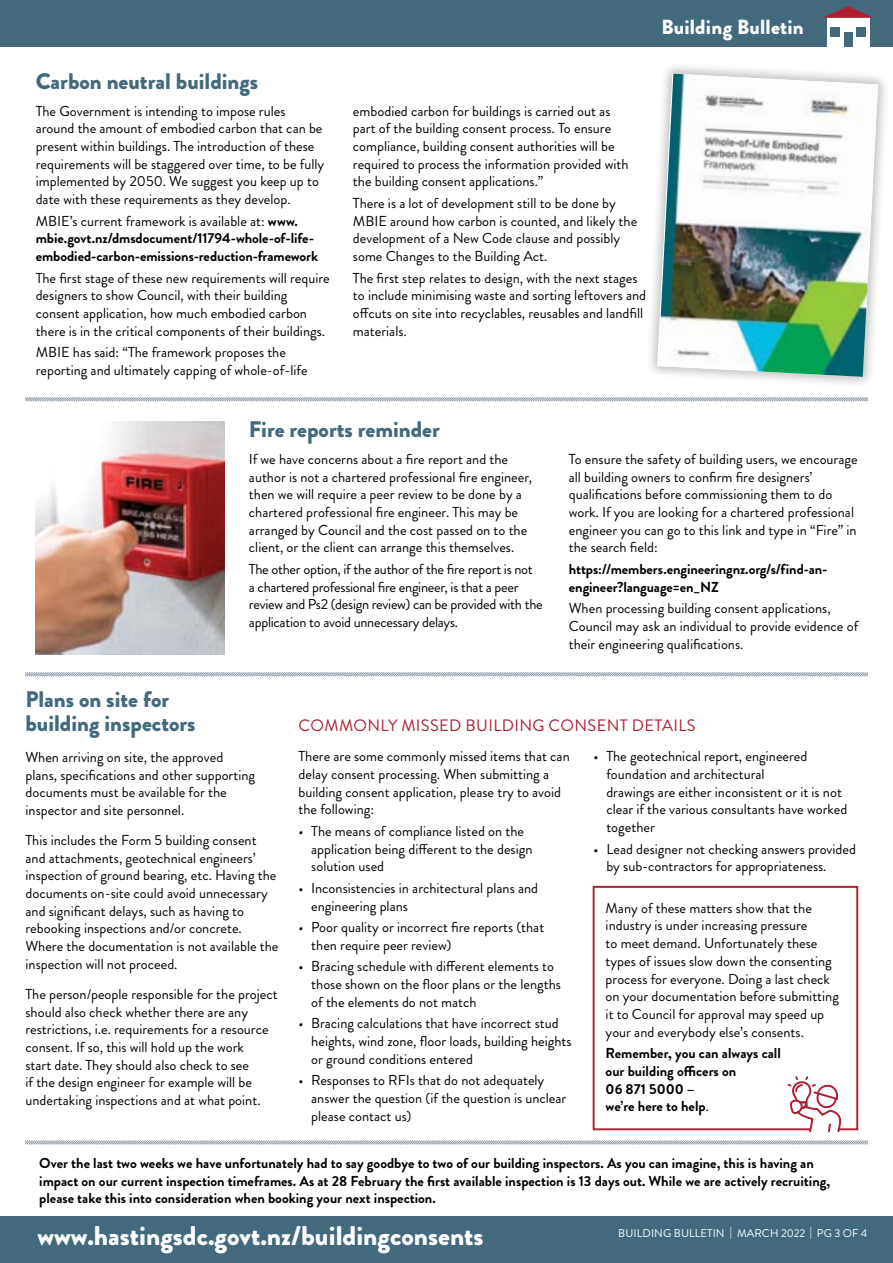
<style>
.page{position:relative;width:893px;height:1263px;background:#fff}
.page>*{position:absolute;margin:0;border:0;box-sizing:border-box;transform-origin:0 0}
.t1{font:900 27px "Brandon Grotesque";color:#fff}
.t2{font:900 22.5px/23.7px "Brandon Grotesque";color:#43697d}
.t3{font:900 20.4px "Brandon Grotesque";letter-spacing:.01em;color:#fff}
.t4{font:16.5px "Brandon Grotesque";letter-spacing:.02em;color:#ad1f31}
.t5{font:14.4px/17.7px "Brandon Grotesque";color:#000}
.t6{font:700 14.4px/17.7px "Brandon Grotesque";color:#000}
.t7{font:14.4px/17.7px "Brandon Grotesque";letter-spacing:-.02em;color:#000}
.t8{font:11.25px "Brandon Grotesque";letter-spacing:.01em;color:#fff}
.s1{font-weight:400}
</style>
<div class="page">
<div style="left:0;top:1216px;width:893px;height:47px;background:#43697d"></div>
<div style="left:0;top:0;width:893px;height:47px;background:#43697d"></div>
<div style="left:827px;top:17px;width:42px;height:30px;background:#fff"></div>
<svg style="left:822px;top:6px;width:52px;height:12px"></svg>
<div style="left:844px;top:32px;width:8px;height:15px;background:#43697d"></div>
<div style="left:830px;top:27px;width:10px;height:10px;background:#43697d"></div>
<div style="left:856px;top:27px;width:9px;height:10px;background:#43697d"></div>
<div style="left:644px;top:61px;width:246px;height:329px;background:#000;opacity:.25"></div>
<img style="left:658px;top:74px;width:220px;height:303px">
<svg style="left:26px;top:397px;width:841px;height:5px;background:#c2cad2"></svg>
<svg style="left:26px;top:672px;width:841px;height:5px;background:#c2cad2"></svg>
<svg style="left:26px;top:1140px;width:841px;height:5px;background:#c2cad2"></svg>
<img style="left:36px;top:421px;width:189px;height:234px">
<div style="left:593px;top:886px;width:265px;height:244px;border:2px solid #ad1f31"></div>
<svg style="left:786px;top:1076px;width:56px;height:57px"></svg>
<h2 class="t2" style="left:36px;top:70px;width:224px">Carbon neutral buildings</h2>
<p class="t5" style="left:36px;top:102px;width:290px">The Government is intending to impose rules around the amount of embodied carbon that can be present within buildings. The introduction of these requirements will be staggered over time, to be fully implemented by 2050. We suggest you keep up to date with these requirements as they develop.</p>
<p class="t6" style="left:36px;top:212px;width:284px"><span class="s1">MBIE’s current framework is available at:</span> www. mbie.govt.nz/dmsdocument/11794-whole-of-life&shy;embodied-carbon-emissions-reduction-framework</p>
<p class="t5" style="left:36px;top:269px;width:296px">The first stage of these new requirements will require designers to show Council, with their building consent application, how much embodied carbon there is in the critical components of their buildings.</p>
<p class="t5" style="left:36px;top:344px;width:273px">MBIE has said: “The framework proposes the reporting and ultimately capping of whole-of-life</p>
<h3 class="t3" style="left:661px;top:12px;width:144px">Building Bulletin</h3>
<p class="t5" style="left:353px;top:102px;width:277px">embodied carbon for buildings is carried out as part of the building consent process. To ensure compliance, building consent authorities will be required to process the information provided with the building consent applications.”</p>
<p class="t5" style="left:353px;top:194px;width:286px">There is a lot of development still to be done by MBIE around how carbon is counted, and likely the development of a New Code clause and possibly some Changes to the Building Act.</p>
<p class="t5" style="left:353px;top:269px;width:295px">The first step relates to design, with the next stages to include minimising waste and sorting leftovers and offcuts on site into recyclables, reusables and landfill materials.</p>
<h2 class="t2" style="left:249px;top:418px;width:192px">Fire reports reminder</h2>
<p class="t5" style="left:249px;top:450px;width:285px">If we have concerns about a fire report and the author is not a chartered professional fire engineer, then we will require a peer review to be done by a chartered professional fire engineer. This may be arranged by Council and the cost passed on to the client, or the client can arrange this themselves.</p>
<p class="t7" style="left:249px;top:560px;width:295px">The other option, if the author of the fire report is not<br>a chartered professional fire engineer, is that a peer review and Ps2 (design review) can be provided with the application to avoid unnecessary delays.</p>
<p class="t5" style="left:569px;top:450px;width:290px">To ensure the safety of building users, we encourage all building owners to confirm fire designers’ qualifications before commissioning them to do work. If you are looking for a chartered professional engineer you can go to this link and type in “Fire” in the search field:</p>
<p class="t6" style="left:569px;top:560px;width:260px">https://members.engineeringnz.org/s/find-an&shy;engineer?language=en_NZ</p>
<p class="t5" style="left:569px;top:599px;width:291px">When processing building consent applications,<br>Council may ask an individual to provide evidence of their engineering qualifications.</p>
<h2 class="t2" style="left:26px;top:688px;width:172px">Plans on site for building inspectors</h2>
<p class="t5" style="left:26px;top:748px;width:231px">When arriving on site, the approved plans, specifications and other supporting documents must be available for the inspector and site personnel.</p>
<p class="t5" style="left:26px;top:831px;width:255px">This includes the Form 5 building consent and attachments, geotechnical engineers’ inspection of ground bearing, etc. Having the documents on-site could avoid unnecessary and significant delays, such as having to rebooking inspections and/or concrete.<br>Where the documentation is not available the inspection will not proceed.</p>
<p class="t5" style="left:26px;top:985px;width:254px">The person/people responsible for the project should also check whether there are any restrictions, i.e. requirements for a resource consent. If so, this will hold up the work<br>start date. They should also check to see<br>if the design engineer for example will be undertaking inspections and at what point.</p>
<p class="t4" style="left:299px;top:714px;width:398px">COMMONLY MISSED BUILDING CONSENT DETAILS</p>
<p class="t5" style="left:298px;top:748px;width:273px">There are some commonly missed items that can delay consent processing. When submitting a building consent application, please try to avoid the following:</p>
<p class="t5" style="left:311px;top:822px;width:223px;text-indent:-13px">• The means of compliance listed on the application being different to the design solution used</p>
<p class="t5" style="left:311px;top:879px;width:228px;text-indent:-13px">• Inconsistencies in architectural plans and engineering plans</p>
<p class="t5" style="left:311px;top:918px;width:235px;text-indent:-13px">• Poor quality or incorrect fire reports (that then require peer review)</p>
<p class="t5" style="left:311px;top:958px;width:251px;text-indent:-13px">• Bracing schedule with different elements to those shown on the floor plans or the lengths of the elements do not match</p>
<p class="t5" style="left:311px;top:1015px;width:262px;text-indent:-13px">• Bracing calculations that have incorrect stud heights, wind zone, floor loads, building heights or ground conditions entered</p>
<p class="t5" style="left:311px;top:1072px;width:257px;text-indent:-13px">• Responses to RFIs that do not adequately answer the question (if the question is unclear please contact us)</p>
<p class="t5" style="left:606px;top:748px;width:242px;text-indent:-13px">• The geotechnical report, engineered foundation and architectural<br>drawings are either inconsistent or it is not clear if the various consultants have worked together</p>
<p class="t5" style="left:606px;top:840px;width:251px;text-indent:-13px">• Lead designer not checking answers provided by sub-contractors for appropriateness.</p>
<p class="t5" style="left:606px;top:899px;width:235px">Many of these matters show that the industry is under increasing pressure<br>to meet demand. Unfortunately these types of issues slow down the consenting process for everyone. Doing a last check on your documentation before submitting it to Council for approval may speed up your and everybody else’s consents.</p>
<p class="t6" style="left:606px;top:1044px;width:177px">Remember, you can always call our building officers on<br>06 871 5000 –<br>we’re here to help<span class="s1">.</span></p>
<p class="t6" style="left:39px;top:1154px;width:792px">Over the last two weeks we have unfortunately had to say goodbye to two of our building inspectors. As you can imagine, this is having an impact on our current inspection timeframes. As at 28 February the first available inspection is 13 days out. While we are actively recruiting, please take this into consideration when booking your next inspection.</p>
<h1 class="t1" style="left:38px;top:1216px;width:447px">www.hastingsdc.govt.nz/buildingconsents</h1>
<p class="t8" style="left:618px;top:1226px;width:251px">BUILDING BULLETIN | MARCH 2022 | PG 3 OF 4</p>
</div>
